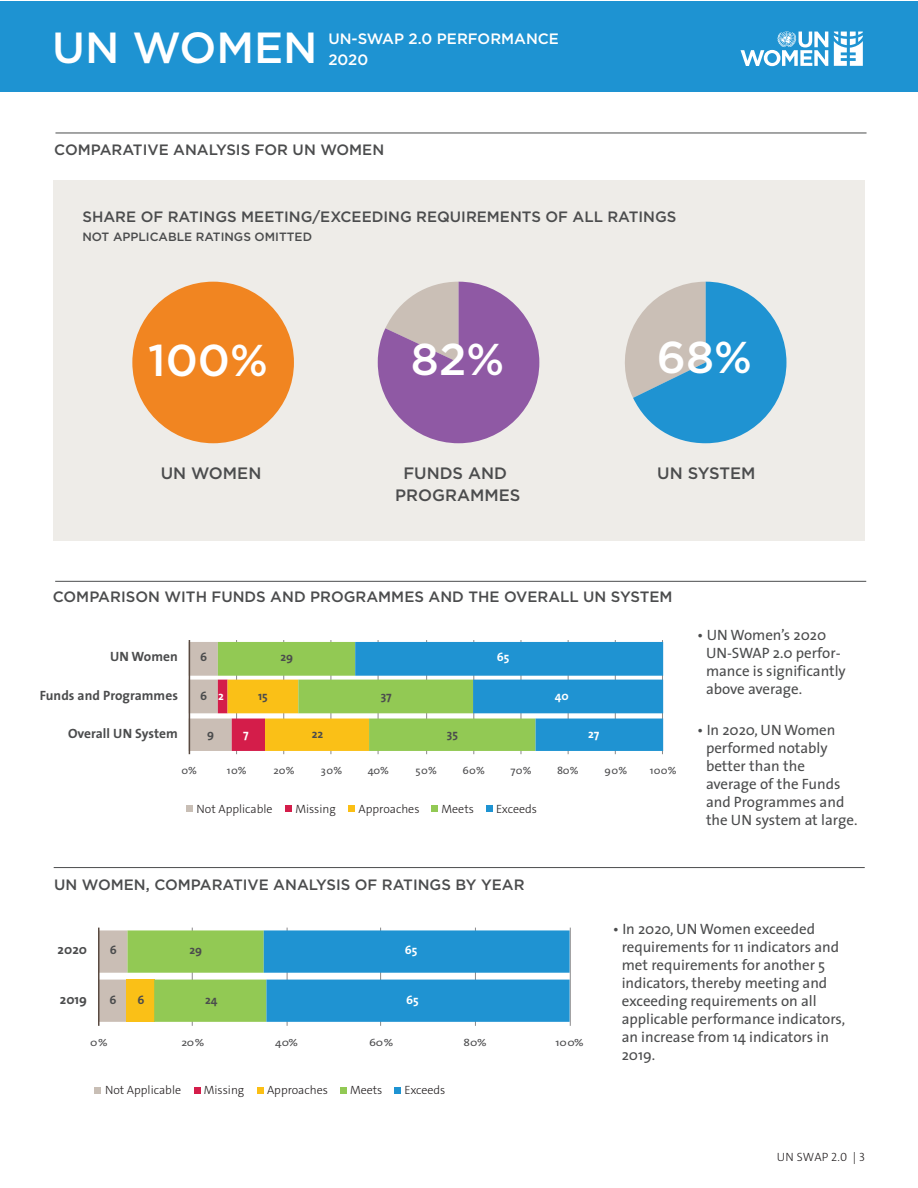
<style>
.page{position:relative;width:918px;height:1188px;background:#fff}
.page>*{position:absolute;margin:0;border:0;box-sizing:border-box;transform-origin:0 0}
.t1{font:500 44.55px "Gotham";color:#fff}
.t2{font:500 43.5px "Gotham";color:#fff}
.t3{font:500 16.5px/22.5px "Gotham";color:#4b4c4d;text-align:center}
.t4{font:15px/18px "The Sans";color:#4b4c4d}
.t5{font:500 15px "Gotham";color:#4b4c4d}
.t6{font:500 15px "Gotham";color:#fff}
.t7{font:700 13.5px "The Sans";letter-spacing:.005em;color:#4b4c4d}
.t8{font:300 12px "The Sans C4 s";color:#231f20}
.t9{font:500 12px "Gotham";color:#4b4c4d}
.t10{font:700 12px "The Sans";color:#4b4c4d}
.t11{font:700 12px "The Sans";color:#fff}
.t12{font:10.35px "The Sans";letter-spacing:.02em;color:#4d4d4f;scale:1.07 1}
.t13{font:10.35px "The Sans";letter-spacing:.02em;color:#4d4d4f;scale:1.17 1}
</style>
<div class="page">
<div style="left:53px;top:180px;width:812px;height:360px;background:#eeece8"></div>
<hr style="left:55px;top:581px;width:811px;height:1px;background:#4b4c4d">
<hr style="left:54px;top:867px;width:811px;height:1px;background:#4b4c4d">
<div style="left:132px;top:282px;width:162px;height:161px;background:#f18521;border-radius:81px"></div>
<svg style="left:378px;top:282px;width:161px;height:161px"></svg>
<svg style="left:625px;top:282px;width:161px;height:161px"></svg>
<div style="left:0;top:1px;width:918px;height:90px;background:#1e93d2"></div>
<svg style="left:741px;top:31px;width:87px;height:35px"></svg>
<svg style="left:834px;top:32px;width:29px;height:34px"></svg>
<div style="left:186px;top:805px;width:7px;height:7px;background:#c8beb5"></div>
<div style="left:285px;top:805px;width:7px;height:7px;background:#d41d4a"></div>
<div style="left:348px;top:805px;width:7px;height:7px;background:#fbbf14"></div>
<div style="left:431px;top:805px;width:7px;height:7px;background:#92c954"></div>
<div style="left:486px;top:805px;width:7px;height:7px;background:#1e93d2"></div>
<div style="left:94px;top:1087px;width:7px;height:7px;background:#c8beb5"></div>
<div style="left:194px;top:1087px;width:7px;height:7px;background:#d41d4a"></div>
<div style="left:257px;top:1087px;width:7px;height:7px;background:#fbbf14"></div>
<div style="left:340px;top:1087px;width:7px;height:7px;background:#92c954"></div>
<div style="left:394px;top:1087px;width:7px;height:7px;background:#1e93d2"></div>
<hr style="left:55px;top:133px;width:812px;height:1px;background:#4b4c4d">
<hr style="left:236px;top:640px;width:1px;height:114px;background:#8a898a">
<hr style="left:283px;top:640px;width:1px;height:114px;background:#8a898a">
<hr style="left:331px;top:640px;width:1px;height:114px;background:#8a898a">
<hr style="left:378px;top:640px;width:1px;height:114px;background:#8a898a">
<hr style="left:426px;top:640px;width:1px;height:114px;background:#8a898a">
<hr style="left:473px;top:640px;width:1px;height:114px;background:#8a898a">
<hr style="left:521px;top:640px;width:1px;height:114px;background:#8a898a">
<hr style="left:568px;top:640px;width:1px;height:114px;background:#8a898a">
<hr style="left:615px;top:640px;width:1px;height:114px;background:#8a898a">
<hr style="left:662px;top:640px;width:1px;height:114px;background:#8a898a">
<svg style="left:190px;top:642px;width:473px;height:109px;background:#7db194"></svg>
<hr style="left:189px;top:640px;width:1px;height:114px;background:#594a41">
<hr style="left:192px;top:928px;width:1px;height:98px;background:#8a898a">
<hr style="left:287px;top:928px;width:1px;height:98px;background:#8a898a">
<hr style="left:380px;top:928px;width:1px;height:98px;background:#8a898a">
<hr style="left:475px;top:928px;width:1px;height:98px;background:#8a898a">
<hr style="left:570px;top:928px;width:1px;height:98px;background:#8a898a">
<svg style="left:100px;top:930px;width:470px;height:92px;background:#5dacaf"></svg>
<hr style="left:98px;top:928px;width:2px;height:98px;background:#594a41">
<h2 class="t2" style="left:52px;top:20px;width:267px">UN WOMEN</h2>
<p class="t6" style="left:328px;top:29px;width:232px">UN-SWAP 2.0 PERFORMANCE</p>
<p class="t6" style="left:328px;top:50px;width:41px">2020</p>
<p class="t5" style="left:54px;top:140px;width:331px">COMPARATIVE ANALYSIS FOR UN WOMEN</p>
<p class="t5" style="left:82px;top:207px;width:596px">SHARE OF RATINGS MEETING/EXCEEDING REQUIREMENTS OF ALL RATINGS</p>
<p class="t9" style="left:82px;top:229px;width:231px">NOT APPLICABLE RATINGS OMITTED</p>
<h1 class="t1" style="left:148px;top:332px;width:121px">100%</h1>
<h1 class="t1" style="left:411px;top:330px;width:95px">82%</h1>
<h1 class="t1" style="left:657px;top:328px;width:97px">68%</h1>
<p class="t3" style="left:161px;top:462px;width:102px">UN WOMEN</p>
<p class="t3" style="left:395px;top:462px;width:127px">FUNDS AND<br>PROGRAMMES</p>
<p class="t3" style="left:657px;top:462px;width:100px">UN SYSTEM</p>
<p class="t5" style="left:53px;top:587px;width:621px">COMPARISON WITH FUNDS AND PROGRAMMES AND THE OVERALL UN SYSTEM</p>
<p class="t7" style="left:110px;top:646px;width:69px">UN Women</p>
<p class="t10" style="left:200px;top:647px;width:8px">6</p>
<p class="t10" style="left:280px;top:647px;width:14px">29</p>
<p class="t11" style="left:497px;top:647px;width:14px">65</p>
<p class="t7" style="left:40px;top:684px;width:140px">Funds and Programmes</p>
<p class="t10" style="left:200px;top:686px;width:8px">6</p>
<p class="t11" style="left:218px;top:686px;width:7px">2</p>
<p class="t10" style="left:258px;top:686px;width:11px">15</p>
<p class="t10" style="left:381px;top:686px;width:12px">37</p>
<p class="t11" style="left:555px;top:686px;width:15px">40</p>
<p class="t7" style="left:68px;top:722px;width:111px">Overall UN System</p>
<p class="t10" style="left:207px;top:724px;width:8px">9</p>
<p class="t11" style="left:243px;top:724px;width:7px">7</p>
<p class="t10" style="left:312px;top:724px;width:13px">22</p>
<p class="t10" style="left:447px;top:724px;width:13px">35</p>
<p class="t11" style="left:588px;top:724px;width:13px">27</p>
<p class="t12" style="left:181px;top:762px;width:16px">0%</p>
<p class="t12" style="left:227px;top:762px;width:20px">10%</p>
<p class="t12" style="left:273px;top:762px;width:21px">20%</p>
<p class="t12" style="left:321px;top:762px;width:21px">30%</p>
<p class="t12" style="left:368px;top:762px;width:21px">40%</p>
<p class="t12" style="left:416px;top:762px;width:21px">50%</p>
<p class="t12" style="left:462px;top:762px;width:23px">60%</p>
<p class="t12" style="left:510px;top:762px;width:21px">70%</p>
<p class="t12" style="left:557px;top:762px;width:21px">80%</p>
<p class="t12" style="left:604px;top:762px;width:23px">90%</p>
<p class="t12" style="left:650px;top:762px;width:27px">100%</p>
<p class="t8" style="left:197px;top:801px;width:78px">Not Applicable</p>
<p class="t8" style="left:295px;top:801px;width:42px">Missing</p>
<p class="t8" style="left:359px;top:801px;width:62px">Approaches</p>
<p class="t8" style="left:442px;top:801px;width:34px">Meets</p>
<p class="t8" style="left:496px;top:801px;width:42px">Exceeds</p>
<p class="t5" style="left:54px;top:875px;width:472px">UN WOMEN, COMPARATIVE ANALYSIS OF RATINGS BY YEAR</p>
<p class="t4" style="left:706px;top:626px;width:141px;text-indent:-9px">• UN Women’s 2020<br>UN-SWAP 2.0 perfor&shy;mance is significantly above average.</p>
<p class="t4" style="left:706px;top:720px;width:153px;text-indent:-9px">• In 2020, UN Women performed notably better than the average of the Funds and Programmes and the UN system at large.</p>
<p class="t7" style="left:58px;top:939px;width:31px">2020</p>
<p class="t7" style="left:60px;top:988px;width:29px">2019</p>
<p class="t10" style="left:110px;top:940px;width:8px">6</p>
<p class="t10" style="left:110px;top:989px;width:8px">6</p>
<p class="t10" style="left:190px;top:940px;width:14px">29</p>
<p class="t10" style="left:138px;top:989px;width:8px">6</p>
<p class="t10" style="left:205px;top:989px;width:14px">24</p>
<p class="t11" style="left:405px;top:940px;width:14px">65</p>
<p class="t11" style="left:406px;top:989px;width:14px">65</p>
<p class="t13" style="left:90px;top:1034px;width:17px">0%</p>
<p class="t13" style="left:181px;top:1034px;width:21px">20%</p>
<p class="t13" style="left:275px;top:1034px;width:21px">40%</p>
<p class="t13" style="left:369px;top:1034px;width:22px">60%</p>
<p class="t13" style="left:464px;top:1034px;width:21px">80%</p>
<p class="t13" style="left:555px;top:1034px;width:26px">100%</p>
<p class="t8" style="left:105px;top:1083px;width:78px">Not Applicable</p>
<p class="t8" style="left:204px;top:1083px;width:42px">Missing</p>
<p class="t8" style="left:267px;top:1083px;width:62px">Approaches</p>
<p class="t8" style="left:350px;top:1083px;width:34px">Meets</p>
<p class="t8" style="left:405px;top:1083px;width:42px">Exceeds</p>
<p class="t4" style="left:622px;top:920px;width:225px;text-indent:-9px">• In 2020, UN Women exceeded requirements for 11 indicators and met requirements for another 5 indicators, thereby meeting and exceeding requirements on all applicable performance indicators, an increase from 14 indicators in<br>2019.</p>
<p class="t8" style="left:777px;top:1149px;width:89px">UN SWAP 2.0 | 3</p>
</div>
